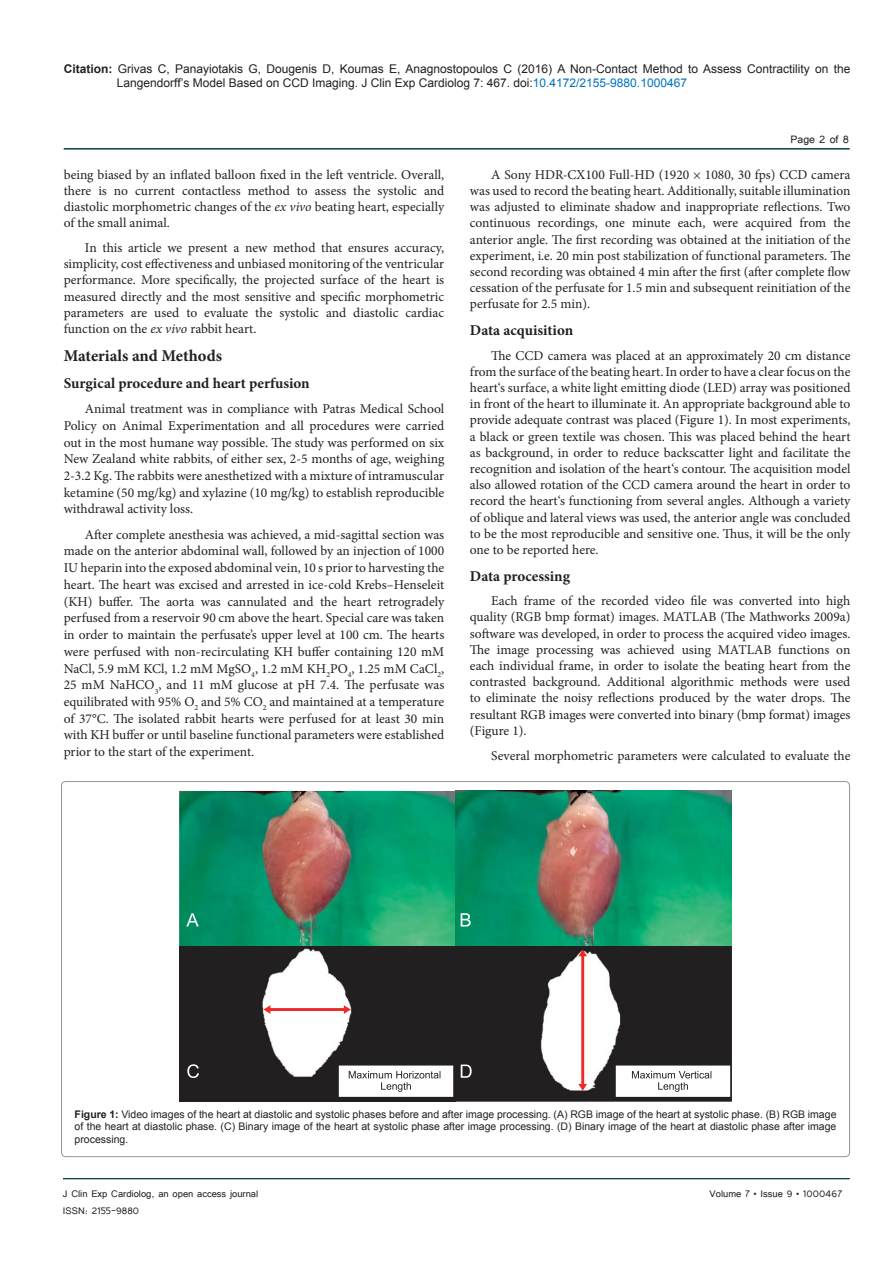
<style>
.page{position:relative;width:893px;height:1263px;background:#fff}
.page>*{position:absolute;margin:0;border:0;box-sizing:border-box;transform-origin:0 0}
.SH{font:700 16.5px "Minion Pro";color:#231f20}
.SSH{font:700 15px "Minion Pro";color:#231f20}
.t1{font:13.5px/16.2px "Minion Pro";color:#231f20;text-align:justify}
.t2{font:13.5px "Tunga";color:#231f20}
.t3{font:12px/14.4px "Arial";color:#231f20}
.t4{font:12px "Tunga";color:#231f20}
.t5{font:10.5px/12.6px "Arial";color:#231f20;text-align:justify}
.s1{font-weight:700}
.s2{color:#1b1d20}
.s3{color:#0072bc}
.s4{font-style:italic}
</style>
<div class="page">
<hr style="left:64px;top:148px;width:786px;height:2px;background:#02433f">
<hr style="left:63px;top:1178px;width:787px;height:1px;background:#02433f">
<img style="left:179px;top:791px;width:553px;height:311px">
<img style="left:455px;top:791px;width:1px;height:311px">
<img style="left:456px;top:946px;width:276px;height:1px">
<hr style="left:270px;top:1008px;width:74px;height:3px;background:#ee2a29">
<svg style="left:263px;top:1005px;width:7px;height:9px"></svg>
<svg style="left:344px;top:1005px;width:7px;height:9px"></svg>
<hr style="left:581px;top:956px;width:3px;height:128px;background:#ee2a29">
<svg style="left:578px;top:949px;width:9px;height:7px"></svg>
<svg style="left:578px;top:1084px;width:9px;height:7px"></svg>
<svg style="left:616px;top:1065px;width:114px;height:32px"></svg>
<svg style="left:186px;top:913px;width:285px;height:13px;background:#249e71"></svg>
<svg style="left:187px;top:1064px;width:285px;height:33px"></svg>
<p class="t3" style="left:117px;top:61px;width:735px;text-indent:-53px"><span class="s1">Citation:</span> <span class="s2">Grivas C, Panayiotakis G, Dougenis D, Koumas E, Anagnostopoulos C</span> (2016) A Non-Contact Method to Assess Contractility on the<br>Langendorff’s Model Based on CCD Imaging. J Clin Exp Cardiolog 7: 467. doi:<span class="s3">10.4172/2155-9880.1000467</span></p>
<p class="t1" style="left:64px;top:166px;width:382px">being biased by an inflated balloon fixed in the left ventricle. Overall, there is no current contactless method to assess the systolic and diastolic morphometric changes of the <span class="s4">ex vivo</span> beating heart, especially of the small animal.</p>
<p class="t1" style="left:64px;top:240px;width:382px;text-indent:21px">In this article we present a new method that ensures accuracy, simplicity, cost effectiveness and unbiased monitoring of the ventricular performance. More specifically, the projected surface of the heart is measured directly and the most sensitive and specific morphometric parameters are used to evaluate the systolic and diastolic cardiac function on the <span class="s4">ex vivo</span> rabbit heart.</p>
<p class="SH" style="left:64px;top:344px;width:160px">Materials and Methods</p>
<p class="SSH" style="left:64px;top:372px;width:248px">Surgical procedure and heart perfusion</p>
<p class="t1" style="left:64px;top:400px;width:382px;line-height:16.8px;text-indent:21px">Animal treatment was in compliance with Patras Medical School Policy on Animal Experimentation and all procedures were carried out in the most humane way possible. The study was performed on six New Zealand white rabbits, of either sex, 2-5 months of age, weighing 2-3.2 Kg. The rabbits were anesthetized with a mixture of intramuscular ketamine (50 mg/kg) and xylazine (10 mg/kg) to establish reproducible withdrawal activity loss.</p>
<p class="t1" style="left:64px;top:526px;width:382px;line-height:16.8px;text-indent:21px">After complete anesthesia was achieved, a mid-sagittal section was made on the anterior abdominal wall, followed by an injection of 1000<br>IU heparin into the exposed abdominal vein, 10 s prior to harvesting the heart. The heart was excised and arrested in ice-cold Krebs–Henseleit (KH) buffer. The aorta was cannulated and the heart retrogradely perfused from a reservoir 90 cm above the heart. Special care was taken in order to maintain the perfusate’s upper level at 100 cm. The hearts were perfused with non-recirculating KH buffer containing 120 mM NaCl, 5.9 mM KCl, 1.2 mM MgSO<sub>4</sub>, 1.2 mM KH<sub>2</sub>PO<sub>4</sub>, 1.25 mM CaCl<sub>2</sub>, 25 mM NaHCO<sub>3</sub>, and 11 mM glucose at pH 7.4. The perfusate was equilibrated with 95% O<sub>2</sub> and 5% CO<sub>2</sub> and maintained at a temperature of 37°C. The isolated rabbit hearts were perfused for at least 30 min with KH buffer or until baseline functional parameters were established prior to the start of the experiment.</p>
<p class="t2" style="left:790px;top:131px;width:60px">Page 2 of 8</p>
<p class="t1" style="left:470px;top:166px;width:382px;text-indent:21px">A Sony HDR-CX100 Full-HD (1920 × 1080, 30 fps) CCD camera was used to record the beating heart. Additionally, suitable illumination was adjusted to eliminate shadow and inappropriate reflections. Two continuous recordings, one minute each, were acquired from the anterior angle. The first recording was obtained at the initiation of the experiment, i.e. 20 min post stabilization of functional parameters. The second recording was obtained 4 min after the first (after complete flow cessation of the perfusate for 1.5 min and subsequent reinitiation of the perfusate for 2.5 min).</p>
<p class="SSH" style="left:470px;top:319px;width:105px">Data acquisition</p>
<p class="t1" style="left:470px;top:347px;width:382px;text-indent:21px">The CCD camera was placed at an approximately 20 cm distance from the surface of the beating heart. In order to have a clear focus on the heart‘s surface, a white light emitting diode (LED) array was positioned in front of the heart to illuminate it. An appropriate background able to provide adequate contrast was placed (Figure 1). In most experiments, a black or green textile was chosen. This was placed behind the heart as background, in order to reduce backscatter light and facilitate the recognition and isolation of the heart‘s contour. The acquisition model also allowed rotation of the CCD camera around the heart in order to record the heart‘s functioning from several angles. Although a variety of oblique and lateral views was used, the anterior angle was concluded to be the most reproducible and sensitive one. Thus, it will be the only one to be reported here.</p>
<p class="SSH" style="left:470px;top:565px;width:102px">Data processing</p>
<p class="t1" style="left:470px;top:593px;width:382px;text-indent:21px">Each frame of the recorded video file was converted into high quality (RGB bmp format) images. MATLAB (The Mathworks 2009a) software was developed, in order to process the acquired video images.<br>The image processing was achieved using MATLAB functions on each individual frame, in order to isolate the beating heart from the contrasted background. Additional algorithmic methods were used to eliminate the noisy reflections produced by the water drops. The resultant RGB images were converted into binary (bmp format) images (Figure 1).</p>
<p class="t1" style="left:491px;top:747px;width:361px">Several morphometric parameters were calculated to evaluate the</p>
<p class="t5" style="left:75px;top:1108px;width:763px"><span class="s1">Figure 1:</span> Video images of the heart at diastolic and systolic phases before and after image processing. (A) RGB image of the heart at systolic phase. (B) RGB image of the heart at diastolic phase. (C) Binary image of the heart at systolic phase after image processing. (D) Binary image of the heart at diastolic phase after image processing.</p>
<p class="t4" style="left:63px;top:1186px;width:197px">J Clin Exp Cardiolog, an open access journal</p>
<p class="t4" style="left:710px;top:1186px;width:134px">Volume 7 • Issue 9 • 1000467</p>
<p class="t4" style="left:63px;top:1203px;width:78px">ISSN: 2155-9880</p>
</div>
